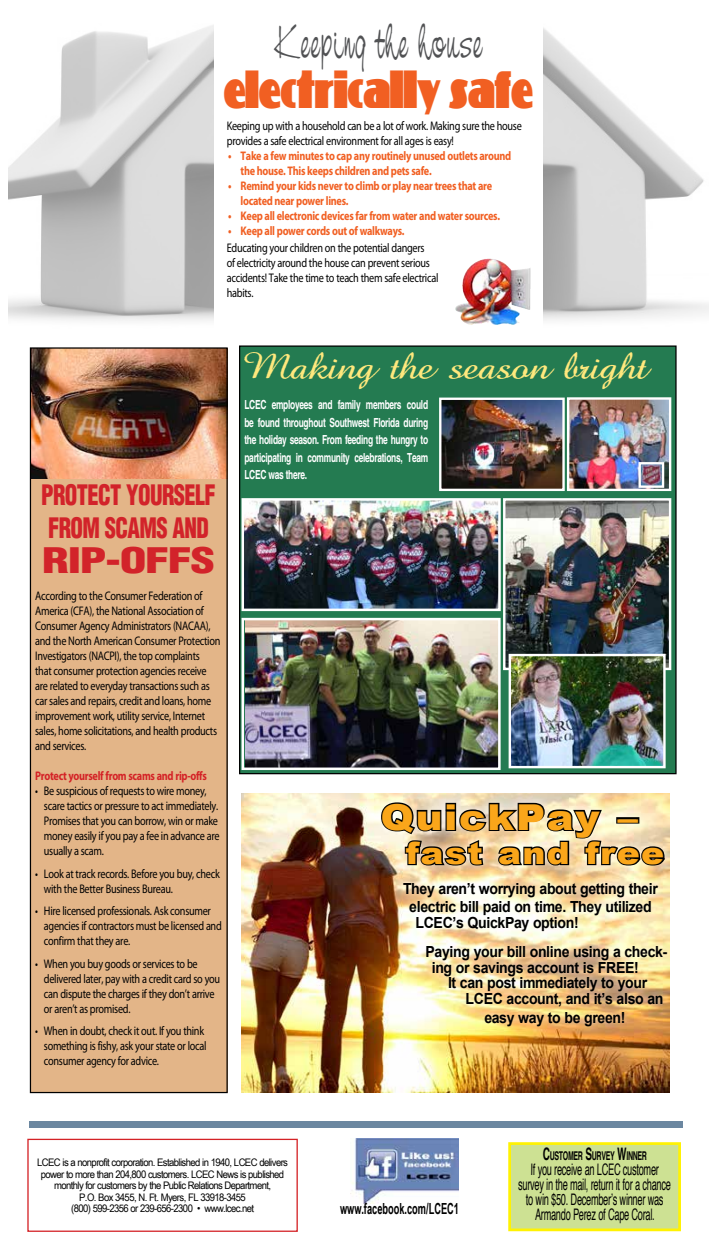
<style>
.page{position:relative;width:709px;height:1260px;background:#fff}
.page>*{position:absolute;margin:0;border:0;box-sizing:border-box;transform-origin:0 0}
.t1{font:47.62px "Phatt Phreddy";letter-spacing:-.03em;color:#f15f22;scale:.68 1}
.t2{font:47.62px "Neville Script";letter-spacing:.05em;color:#515254;scale:.68 1}
.t3{font:900 35.75px "Arial";letter-spacing:.04em;color:#faa61a;scale:1.13 1}
.t4{font:900 condensed 34.38px "Helvetica";letter-spacing:-.03em;color:#d2232a;scale:1.4 1}
.t5{font:900 30.62px "Arial";letter-spacing:.04em;color:#faa61a;scale:1.13 1}
.t6{font:900 condensed 27.5px/32.5px "Helvetica";letter-spacing:-.03em;color:#d2232a;scale:.82 1}
.t7{font:25px "Abbeyline";letter-spacing:-.03em;color:#ffe87d;scale:1.2 1}
.t8{font:15.88px/15px "Helvetica";color:#000;text-align:center;scale:.57 1}
.t9{font:700 15.25px/18.4px "Arial";letter-spacing:-.025em;color:#000;text-align:center;scale:.92 1}
.t10{font:700 15.25px "Arial Narrow";color:#000;scale:.74 1}
.t11{font:12.5px/15px "Myriad Pro";letter-spacing:-.03em;color:#000;scale:.82 1}
.t12{font:700 12.5px/15px "Myriad Pro";letter-spacing:-.03em;color:#f15f22;scale:.82 1}
.t13{font:700 condensed 12.5px/17.5px "Helvetica";letter-spacing:-.03em;color:#fff;text-align:justify;scale:.82 1}
.t14{font:700 12.5px "Myriad Pro";letter-spacing:-.03em;color:#d42226;scale:.82 1}
.t15{font:700 12.12px "Helvetica";color:#000;scale:.57 1}
.t16{font:10.38px/11.5px "Arial Narrow";letter-spacing:-.05em;color:#000;text-align:center;scale:1.12 1}
.s1{font-size:17.25px}
</style>
<div class="page">
<div style="left:240px;top:346px;width:436px;height:428px;background:#247b51"></div>
<div style="left:30px;top:477px;width:197px;height:616px;background:#e3b588"></div>
<img style="left:32px;top:349px;width:194px;height:129px">
<div style="left:30px;top:347px;width:198px;height:746px;border:1px solid #000"></div>
<div style="left:29px;top:1121px;width:653px;height:7px;background:#6b87a0"></div>
<div style="left:27px;top:1139px;width:271px;height:93px;border:1px solid #d42226"></div>
<img style="left:350px;top:1139px;width:109px;height:64px">
<div style="left:508px;top:1142px;width:173px;height:89px;background:#cde192;border:3px solid #fff200"></div>
<img style="left:544px;top:28px;width:165px;height:293px">
<img style="left:9px;top:25px;width:204px;height:296px">
<img style="left:455px;top:259px;width:62px;height:66px">
<img style="left:244px;top:501px;width:254px;height:107px">
<div style="left:241px;top:498px;width:260px;height:113px;border:2px solid #fff"></div>
<img style="left:245px;top:621px;width:252px;height:146px">
<div style="left:241px;top:618px;width:259px;height:152px;border:2px solid #fff"></div>
<img style="left:570px;top:400px;width:98px;height:88px">
<div style="left:567px;top:397px;width:104px;height:94px;border:2px solid #fff"></div>
<img style="left:641px;top:465px;width:20px;height:20px">
<div style="left:638px;top:462px;width:26px;height:26px;border:2px solid #fff"></div>
<img style="left:242px;top:794px;width:427px;height:299px">
<div style="left:373px;top:794px;width:302px;height:240px;background:#fff;opacity:.75"></div>
<svg style="left:380px;top:801px;width:287px;height:66px;background:#b1a58d"></svg>
<img style="left:506px;top:501px;width:162px;height:166px">
<div style="left:503px;top:498px;width:168px;height:172px;border:2px solid #fff"></div>
<img style="left:511px;top:657px;width:151px;height:108px">
<div style="left:508px;top:654px;width:157px;height:114px;border:2px solid #fff"></div>
<img style="left:442px;top:401px;width:120px;height:87px">
<div style="left:439px;top:398px;width:126px;height:93px;border:2px solid #fff"></div>
<h1 class="t2" style="left:275px;top:16px;width:306px">Keeping the house</h1>
<h1 class="t1" style="left:223px;top:60px;width:457px">electrically safe</h1>
<p class="t11" style="left:227px;top:118px;width:361px">Keeping up with a household can be a lot of work. Making sure the house provides a safe electrical environment for all ages is easy!</p>
<p class="t12" style="left:240px;top:147px;width:332px;text-indent:-13px">• Take a few minutes to cap any routinely unused outlets around the house. This keeps children and pets safe.</p>
<p class="t12" style="left:240px;top:177px;width:308px;text-indent:-13px">• Remind your kids never to climb or play near trees that are located near power lines.</p>
<p class="t12" style="left:228px;top:207px;width:333px">• Keep all electronic devices far from water and water sources.</p>
<p class="t12" style="left:228px;top:222px;width:217px">• Keep all power cords out of walkways.</p>
<p class="t11" style="left:227px;top:241px;width:259px">Educating your children on the potential dangers<br>of electricity around the house can prevent serious accidents! Take the time to teach them safe electrical habits.</p>
<h3 class="t6" style="left:41px;top:479px;width:215px">PROTECT YOURSELF<br>FROM SCAMS AND</h3>
<h3 class="t4" style="left:42px;top:539px;width:125px">RIP-OFFS</h3>
<p class="t11" style="left:35px;top:589px;width:227px">According to the Consumer Federation of America (CFA), the National Association of Consumer Agency Administrators (NACAA), and the North American Consumer Protection Investigators (NACPI), the top complaints<br>that consumer protection agencies receive are related to everyday transactions such as car sales and repairs, credit and loans, home improvement work, utility service, Internet sales, home solicitations, and health products and services.</p>
<p class="t14" style="left:35px;top:768px;width:211px">Protect yourself from scams and rip-offs</p>
<p class="t11" style="left:44px;top:784px;width:216px;text-indent:-9px">• Be suspicious of requests to wire money, scare tactics or pressure to act immediately.<br>Promises that you can borrow, win or make money easily if you pay a fee in advance are usually a scam.</p>
<p class="t11" style="left:44px;top:866px;width:216px;text-indent:-9px">• Look at track records. Before you buy, check with the Better Business Bureau.</p>
<p class="t11" style="left:44px;top:904px;width:218px;text-indent:-9px">• Hire licensed professionals. Ask consumer agencies if contractors must be licensed and confirm that they are.</p>
<p class="t11" style="left:44px;top:956px;width:216px;text-indent:-9px">• When you buy goods or services to be delivered later, pay with a credit card so you can dispute the charges if they don’t arrive or aren’t as promised.</p>
<p class="t11" style="left:44px;top:1024px;width:200px;text-indent:-9px">• When in doubt, check it out. If you think something is fishy, ask your state or local consumer agency for advice.</p>
<h3 class="t7" style="left:244px;top:356px;width:337px">Making the season bright</h3>
<p class="t13" style="left:244px;top:396px;width:226px">LCEC employees and family members could be found throughout Southwest Florida during the holiday season. From feeding the hungry to participating in community celebrations, Team LCEC was there.</p>
<h2 class="t3" style="left:380px;top:791px;width:229px">QuickPay –</h2>
<h3 class="t5" style="left:406px;top:831px;width:230px">fast and free</h3>
<p class="t9" style="left:403px;top:880px;width:278px">They aren’t worrying about getting their electric bill paid on time. They utilized</p>
<p class="t9" style="left:425px;top:909px;width:264px;line-height:28.6px;text-align:left;text-indent:-10px">LCEC’s QuickPay option!<br>Paying your bill online using a check-</p>
<p class="t9" style="left:432px;top:958px;width:226px">ing or savings account is FREE!</p>
<p class="t9" style="left:448px;top:974px;width:218px">It can post immediately to your</p>
<p class="t9" style="left:465px;top:990px;width:217px">LCEC account, and it’s also an</p>
<p class="t9" style="left:484px;top:1009px;width:155px">easy way to be green!</p>
<p class="t16" style="left:37px;top:1156px;width:225px">LCEC is a nonprofit corporation. Established in 1940, LCEC delivers power to more than 204,800 customers. LCEC News is published monthly for customers by the Public Relations Department,<br>P.O. Box 3455, N. Ft. Myers, FL 33918-3455<br>(800) 599-2356 or 239-656-2300 • www.lcec.net</p>
<p class="t10" style="left:340px;top:1197px;width:162px">www.facebook.com/LCEC1</p>
<p class="t15" style="left:543px;top:1146px;width:184px"><span class="s1">C</span>USTOMER <span class="s1">S</span>URVEY <span class="s1">W</span>INNER</p>
<p class="t8" style="left:518px;top:1162px;width:270px">If you receive an LCEC customer survey in the mail, return it for a chance to win $50. December’s winner was Armando Perez of Cape Coral.</p>
</div>
